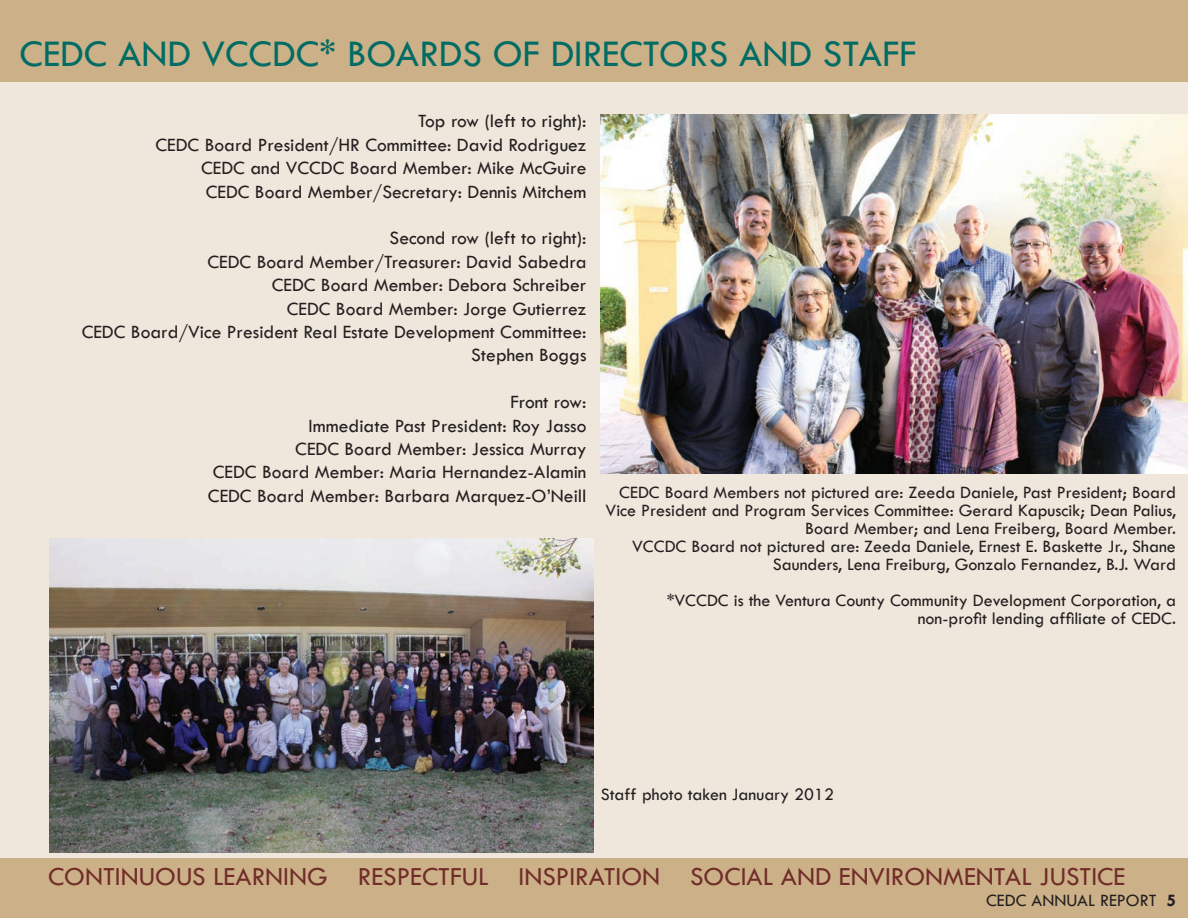
<style>
.page{position:relative;width:1188px;height:918px;background:#ccb088}
.page>*{position:absolute;margin:0;border:0;box-sizing:border-box;transform-origin:0 0}
.t1{font:39px "Tw Cen";color:#006c64}
.t2{font:27px "Tw Cen";color:#712d29}
.t3{font:19.5px/23.4px "Tw Cen";color:#231f20;text-align:right}
.t4{font:18px/18px "Tw Cen";color:#231f20;text-align:right}
.t5{font:700 18px "Tw Cen";color:#231f20}
</style>
<div class="page">
<div style="left:0;top:82px;width:1188px;height:776px;background:#efe7db"></div>
<img style="left:49px;top:539px;width:545px;height:314px">
<img style="left:601px;top:114px;width:587px;height:360px">
<h1 class="t1" style="left:20px;top:30px;width:880px">CEDC AND VCCDC* BOARDS OF DIRECTORS AND STAFF</h1>
<p class="t3" style="left:156px;top:110px;width:432px">Top row (left to right):<br>CEDC Board President/HR Committee: David Rodriguez CEDC and VCCDC Board Member: Mike McGuire CEDC Board Member/Secretary: Dennis Mitchem</p>
<p class="t3" style="left:82px;top:227px;width:506px">Second row (left to right):<br>CEDC Board Member/Treasurer: David Sabedra<br>CEDC Board Member: Debora Schreiber<br>CEDC Board Member: Jorge Gutierrez<br>CEDC Board/Vice President Real Estate Development Committee:<br>Stephen Boggs</p>
<p class="t3" style="left:208px;top:390px;width:380px">Front row:<br>Immediate Past President: Roy Jasso<br>CEDC Board Member: Jessica Murray<br>CEDC Board Member: Maria Hernandez-Alamin CEDC Board Member: Barbara Marquez-O’Neill</p>
<p class="t4" style="left:605px;top:484px;width:572px">CEDC Board Members not pictured are: Zeeda Daniele, Past President; Board Vice President and Program Services Committee: Gerard Kapuscik; Dean Palius, Board Member; and Lena Freiberg, Board Member.<br>VCCDC Board not pictured are: Zeeda Daniele, Ernest E. Baskette Jr., Shane Saunders, Lena Freiburg, Gonzalo Fernandez, B.J. Ward</p>
<p class="t4" style="left:667px;top:592px;width:511px">*VCCDC is the Ventura County Community Development Corporation, a non-profit lending affiliate of CEDC.</p>
<p class="t4" style="left:601px;top:786px;width:235px">Staff photo taken January 2012</p>
<h2 class="t2" style="left:48px;top:860px;width:1079px">CONTINUOUS LEARNING RESPECTFUL INSPIRATION SOCIAL AND ENVIRONMENTAL JUSTICE</h2>
<p class="t4" style="left:986px;top:891px;width:68px">CEDC Annual</p>
<p class="t4" style="left:1100px;top:891px;width:20px">Report</p>
<p class="t5" style="left:1166px;top:889px;width:11px">5</p>
</div>
